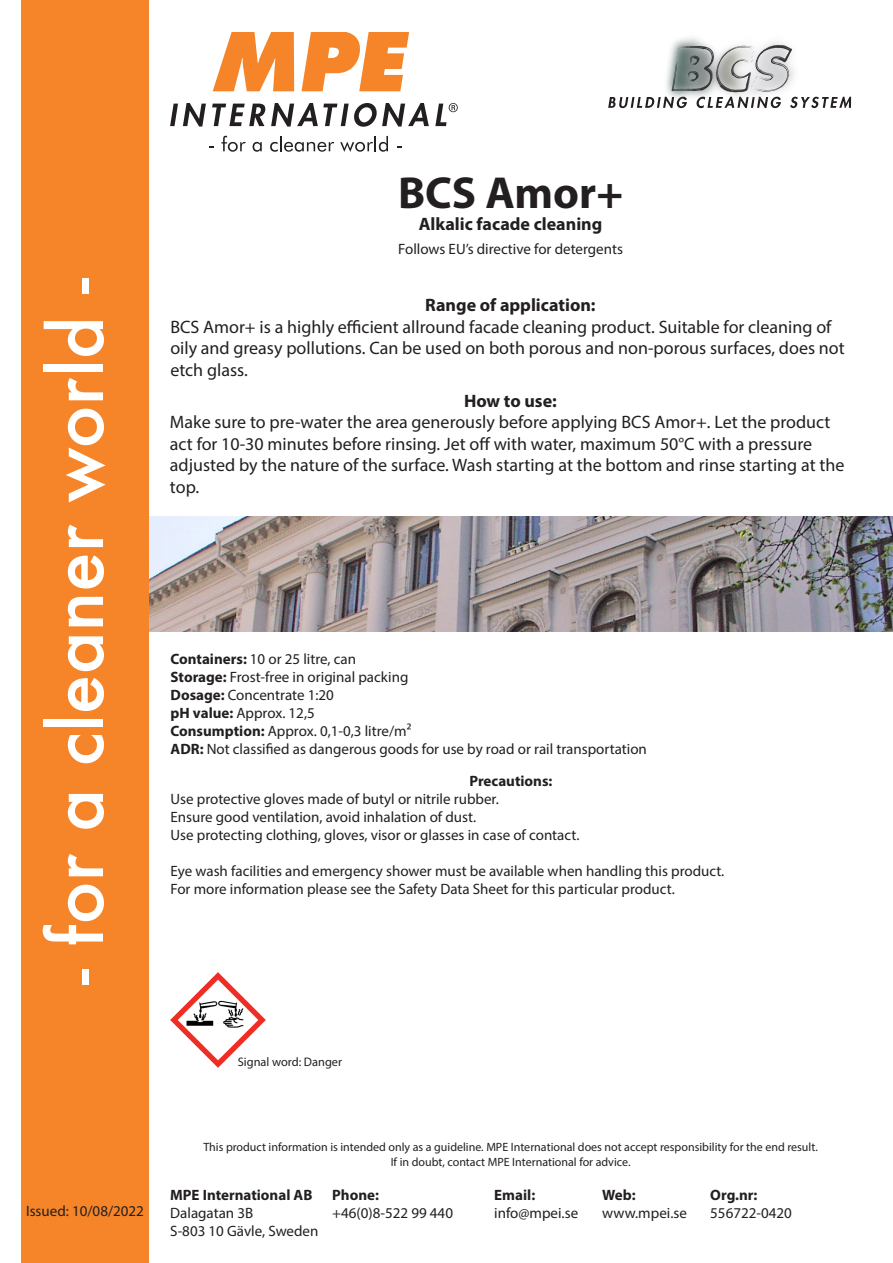
<style>
.page{position:relative;width:893px;height:1263px;background:#fff}
.page>*{position:absolute;margin:0;border:0;box-sizing:border-box;transform-origin:0 0}
.t1{font:500 72px "Futura";color:#fff}
.t2{font:700 45px "Myriad Pro";color:#231f20}
.t3{font:18px/21.6px "Myriad Pro";color:#231f20}
.t4{font:700 18px "Myriad Pro";color:#231f20}
.t5{font:15px "Myriad Pro";color:#231f20}
.t6{font:700 15px "Myriad Pro";color:#231f20}
.t7{font:12.45px "Myriad Pro";color:#231f20}
.t8{font:12px "Myriad Pro";color:#231f20}
.s1{font-weight:700}
</style>
<div class="page">
<img style="left:149px;top:517px;width:744px;height:114px">
<div style="left:21px;top:0;width:128px;height:1263px;background:#f58528"></div>
<svg style="left:213px;top:33px;width:81px;height:58px"></svg>
<svg style="left:301px;top:33px;width:108px;height:58px"></svg>
<svg style="left:170px;top:103px;width:36px;height:24px"></svg>
<svg style="left:212px;top:103px;width:217px;height:24px"></svg>
<svg style="left:221px;top:136px;width:25px;height:16px"></svg>
<svg style="left:253px;top:142px;width:9px;height:10px"></svg>
<svg style="left:270px;top:136px;width:64px;height:16px"></svg>
<svg style="left:340px;top:136px;width:48px;height:16px"></svg>
<svg style="left:435px;top:103px;width:23px;height:23px"></svg>
<img style="left:170px;top:972px;width:96px;height:96px">
<svg style="left:608px;top:45px;width:243px;height:63px"></svg>
<p class="t1" style="left:27px;top:985px;width:708px;rotate:-90deg">- for a cleaner world -</p>
<p class="t2" style="left:398px;top:164px;width:227px">BCS Amor+</p>
<p class="t4" style="left:419px;top:212px;width:185px">Alkalic facade cleaning</p>
<p class="t5" style="left:398px;top:239px;width:226px">Follows EU’s directive for detergents</p>
<p class="t4" style="left:425px;top:293px;width:172px">Range of application:</p>
<p class="t3" style="left:170px;top:316px;width:676px">BCS Amor+ is a highly efficient allround facade cleaning product. Suitable for cleaning of oily and greasy pollutions. Can be used on both porous and non-porous surfaces, does not etch glass.</p>
<p class="t4" style="left:464px;top:389px;width:94px">How to use:</p>
<p class="t3" style="left:170px;top:411px;width:662px">Make sure to pre-water the area generously before applying BCS Amor+. Let the product act for 10-30 minutes before rinsing. Jet off with water, maximum 50°C with a pressure</p>
<p class="t3" style="left:170px;top:454px;width:676px">adjusted by the nature of the surface. Wash starting at the bottom and rinse starting at the top.</p>
<p class="t5" style="left:171px;top:650px;width:187px"><span class="s1">Containers:</span> 10 or 25 litre, can</p>
<p class="t5" style="left:171px;top:668px;width:239px"><span class="s1">Storage:</span> Frost-free in original packing</p>
<p class="t5" style="left:171px;top:686px;width:165px"><span class="s1">Dosage:</span> Concentrate 1:20</p>
<p class="t5" style="left:171px;top:704px;width:146px"><span class="s1">pH value:</span> Approx. 12,5</p>
<p class="t5" style="left:171px;top:722px;width:242px"><span class="s1">Consumption:</span> Approx. 0,1-0,3 litre/m²</p>
<p class="t5" style="left:171px;top:740px;width:478px"><span class="s1">ADR:</span> Not classified as dangerous goods for use by road or rail transportation</p>
<p class="t6" style="left:469px;top:771px;width:85px">Precautions:</p>
<p class="t5" style="left:171px;top:790px;width:330px">Use protective gloves made of butyl or nitrile rubber.</p>
<p class="t5" style="left:171px;top:808px;width:307px">Ensure good ventilation, avoid inhalation of dust.</p>
<p class="t5" style="left:171px;top:826px;width:410px">Use protecting clothing, gloves, visor or glasses in case of contact.</p>
<p class="t5" style="left:171px;top:862px;width:555px">Eye wash facilities and emergency shower must be available when handling this product.</p>
<p class="t5" style="left:171px;top:880px;width:506px">For more information please see the Safety Data Sheet for this particular product.</p>
<p class="t7" style="left:238px;top:1054px;width:106px">Signal word: Danger</p>
<p class="t5" style="left:26px;top:1201px;width:119px">Issued: 10/08/2022</p>
<p class="t8" style="left:203px;top:1140px;width:616px">This product information is intended only as a guideline. MPE International does not accept responsibility for the end result.</p>
<p class="t8" style="left:391px;top:1154px;width:241px">If in doubt, contact MPE International for advice.</p>
<p class="t6" style="left:170px;top:1185px;width:144px">MPE International AB</p>
<p class="t6" style="left:332px;top:1185px;width:48px">Phone:</p>
<p class="t6" style="left:494px;top:1185px;width:42px">Email:</p>
<p class="t6" style="left:602px;top:1185px;width:35px">Web:</p>
<p class="t6" style="left:710px;top:1185px;width:49px">Org.nr:</p>
<p class="t5" style="left:170px;top:1204px;width:85px">Dalagatan 3B</p>
<p class="t5" style="left:332px;top:1204px;width:122px">+46(0)8-522 99 440</p>
<p class="t5" style="left:494px;top:1204px;width:85px">info@mpei.se</p>
<p class="t5" style="left:602px;top:1204px;width:86px">www.mpei.se</p>
<p class="t5" style="left:710px;top:1204px;width:83px">556722-0420</p>
<p class="t5" style="left:170px;top:1222px;width:150px">S-803 10 Gävle, Sweden</p>
</div>
